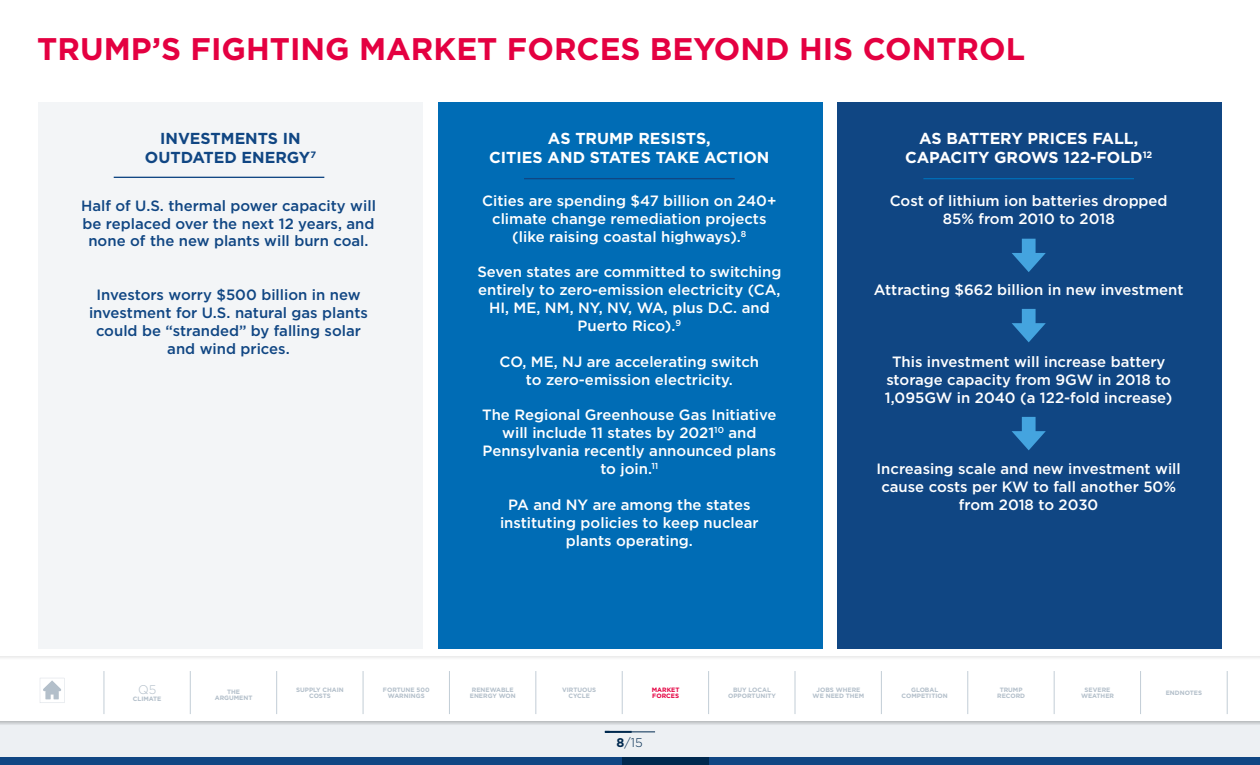
<style>
.page{position:relative;width:1260px;height:765px;background:#fff}
.page>*{position:absolute;margin:0;border:0;box-sizing:border-box;transform-origin:0 0}
.t1{font:700 31.25px "Gotham";color:#e40041}
.t2{font:700 15.88px/19.1px "Gotham";color:#fff;text-align:center}
.t3{font:700 15.88px/19.1px "Gotham";color:#104683;text-align:center}
.t4{font:500 14.88px/17.9px "Gotham";color:#fff;text-align:center}
.t5{font:500 14.88px/17.9px "Gotham";color:#104683;text-align:center}
.t6{font:300 12.62px "Gotham";color:#00294f}
.t7{font:300 12.5px "Gotham";color:#b3bfca}
.t8{font:700 6.25px/6.2px "Gotham";color:#b3bfca;text-align:center}
.t9{font:700 6.25px/6.2px "Gotham";color:#e40041}
.s1{font-weight:700}
</style>
<div class="page">
<div style="left:0;top:721px;width:1260px;height:44px;background:#edf0f3"></div>
<svg style="left:0;top:722px;width:1260px;height:3px"></svg>
<hr style="left:605px;top:732px;width:50px;height:1px;background:#00294f">
<div style="left:0;top:656px;width:1260px;height:5px;background:#f7f7f7"></div>
<svg style="left:40px;top:678px;width:24px;height:25px"></svg>
<div style="left:0;top:757px;width:1260px;height:8px;background:#104683"></div>
<hr style="left:104px;top:671px;width:1px;height:43px;background:#c2cdd6">
<hr style="left:276px;top:671px;width:1px;height:43px;background:#c2cdd6">
<hr style="left:449px;top:671px;width:1px;height:43px;background:#c2cdd6">
<hr style="left:622px;top:671px;width:1px;height:43px;background:#c2cdd6">
<hr style="left:795px;top:671px;width:1px;height:43px;background:#c2cdd6">
<hr style="left:190px;top:671px;width:1px;height:43px;background:#c2cdd6">
<hr style="left:363px;top:671px;width:1px;height:43px;background:#c2cdd6">
<hr style="left:536px;top:671px;width:1px;height:43px;background:#c2cdd6">
<hr style="left:708px;top:671px;width:1px;height:43px;background:#c2cdd6">
<hr style="left:881px;top:671px;width:1px;height:43px;background:#c2cdd6">
<hr style="left:968px;top:671px;width:1px;height:43px;background:#c2cdd6">
<hr style="left:1054px;top:671px;width:1px;height:43px;background:#c2cdd6">
<hr style="left:1140px;top:671px;width:1px;height:43px;background:#c2cdd6">
<hr style="left:1227px;top:671px;width:1px;height:43px;background:#c2cdd6">
<div style="left:622px;top:757px;width:87px;height:8px;background:#00294f"></div>
<hr style="left:605px;top:731px;width:27px;height:2px;background:#00294f">
<div style="left:438px;top:103px;width:384px;height:546px;background:#006cb5"></div>
<div style="left:837px;top:103px;width:385px;height:546px;background:#104683"></div>
<div style="left:38px;top:103px;width:385px;height:546px;background:#f3f5f7"></div>
<hr style="left:524px;top:178px;width:211px;height:1px;background:#104683">
<hr style="left:923px;top:178px;width:211px;height:1px;background:#006cb5">
<svg style="left:1012px;top:239px;width:34px;height:33px"></svg>
<svg style="left:1012px;top:309px;width:34px;height:33px"></svg>
<svg style="left:1012px;top:417px;width:34px;height:33px"></svg>
<hr style="left:114px;top:177px;width:210px;height:1px;background:#104683">
<h1 class="t1" style="left:37px;top:28px;width:989px">TRUMP’S FIGHTING MARKET FORCES BEYOND HIS CONTROL</h1>
<p class="t3" style="left:145px;top:129px;width:173px">INVESTMENTS IN<br>OUTDATED ENERGY<sup>7</sup></p>
<p class="t5" style="left:81px;top:196px;width:296px">Half of U.S. thermal power capacity will be replaced over the next 12 years, and none of the new plants will burn coal.</p>
<p class="t5" style="left:89px;top:286px;width:281px">Investors worry $500 billion in new investment for U.S. natural gas plants could be “stranded” by falling solar and wind prices.</p>
<p class="t2" style="left:489px;top:129px;width:282px">AS TRUMP RESISTS,<br>CITIES AND STATES TAKE ACTION</p>
<p class="t2" style="left:905px;top:129px;width:249px">AS BATTERY PRICES FALL,<br>CAPACITY GROWS 122-FOLD<sup>12</sup></p>
<p class="t4" style="left:482px;top:191px;width:296px">Cities are spending $47 billion on 240+ climate change remediation projects (like raising coastal highways).<sup>8</sup></p>
<p class="t4" style="left:477px;top:263px;width:306px">Seven states are committed to switching entirely to zero-emission electricity (CA, HI, ME, NM, NY, NV, WA, plus D.C. and Puerto Rico).<sup>9</sup></p>
<p class="t4" style="left:500px;top:352px;width:261px">CO, ME, NJ are accelerating switch to zero-emission electricity.</p>
<p class="t4" style="left:482px;top:406px;width:296px">The Regional Greenhouse Gas Initiative will include 11 states by 2021<sup>10</sup> and<br>Pennsylvania recently announced plans to join.<sup>11</sup></p>
<p class="t4" style="left:500px;top:496px;width:260px">PA and NY are among the states instituting policies to keep nuclear plants operating.</p>
<p class="t4" style="left:890px;top:191px;width:279px">Cost of lithium ion batteries dropped<br>85% from 2010 to 2018</p>
<p class="t4" style="left:874px;top:281px;width:311px">Attracting $662 billion in new investment</p>
<p class="t4" style="left:885px;top:352px;width:289px">This investment will increase battery storage capacity from 9GW in 2018 to<br>1,095GW in 2040 (a 122-fold increase)</p>
<p class="t4" style="left:877px;top:460px;width:306px">Increasing scale and new investment will cause costs per KW to fall another 50% from 2018 to 2030</p>
<p class="t7" style="left:138px;top:681px;width:20px">Q5</p>
<p class="t8" style="left:133px;top:696px;width:30px">CLIMATE</p>
<p class="t8" style="left:215px;top:688px;width:39px">THE<br>ARGUMENT</p>
<p class="t8" style="left:296px;top:687px;width:49px">SUPPLY CHAIN<br>COSTS</p>
<p class="t8" style="left:470px;top:687px;width:47px">RENEWABLE<br>ENERGY WON</p>
<p class="t8" style="left:997px;top:687px;width:29px">TRUMP<br>RECORD</p>
<p class="t8" style="left:383px;top:687px;width:48px">FORTUNE 500<br>WARNINGS</p>
<p class="t8" style="left:902px;top:687px;width:48px">GLOBAL<br>COMPETITION</p>
<p class="t8" style="left:562px;top:687px;width:36px">VIRTUOUS<br>CYCLE</p>
<p class="t8" style="left:1081px;top:687px;width:35px">SEVERE<br>WEATHER</p>
<p class="t8" style="left:728px;top:687px;width:49px">BUY LOCAL<br>OPPORTUNITY</p>
<p class="t8" style="left:817px;top:687px;width:45px">JOBS WHERE</p>
<p class="t9" style="left:652px;top:687px;width:29px">MARKET<br>FORCES</p>
<p class="t8" style="left:1166px;top:690px;width:38px">ENDNOTES</p>
<p class="t8" style="left:813px;top:693px;width:53px">WE NEED THEM</p>
<p class="t6" style="left:616px;top:734px;width:28px"><span class="s1">8</span>/15</p>
</div>
